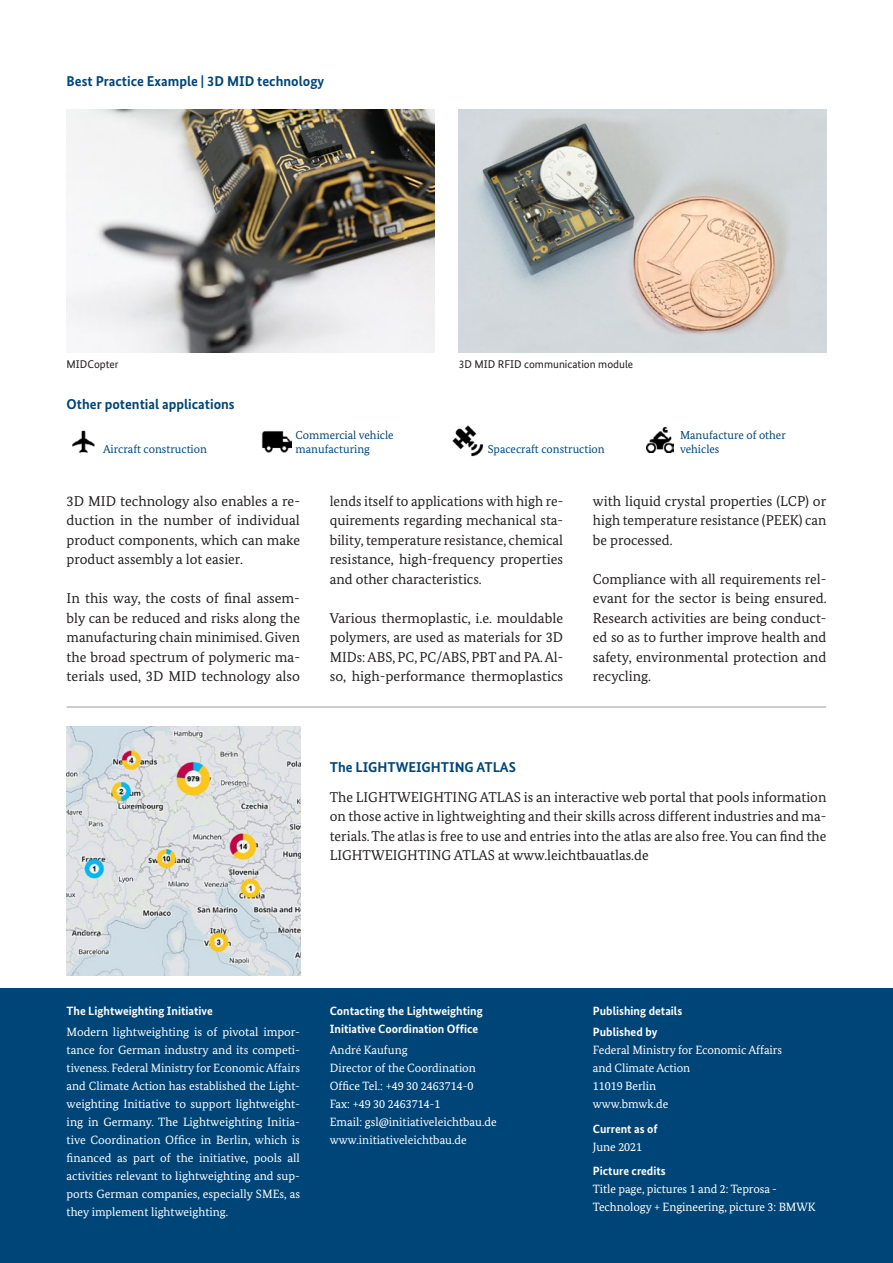
<style>
.page{position:relative;width:893px;height:1263px;background:#fff}
.page>*{position:absolute;margin:0;border:0;box-sizing:border-box;transform-origin:0 0}
.t1{font:14.25px/19.5px "Bundes Serif";color:#231f20;text-align:justify}
.t2{font:700 14.25px "Bundes Sans";color:#004578}
.t3{font:12px/18px "Bundes Serif";letter-spacing:-.005em;color:#fff}
.t4{font:700 12px/18px "Bundes Sans";color:#fff}
.t5{font:11.55px/14px "Bundes Serif";color:#004578}
.t6{font:11.25px "Bundes Sans";color:#231f20}
</style>
<div class="page">
<img style="left:72px;top:430px;width:23px;height:23px">
<img style="left:262px;top:431px;width:29px;height:22px">
<img style="left:452px;top:425px;width:32px;height:32px">
<img style="left:646px;top:428px;width:28px;height:26px">
<img style="left:67px;top:110px;width:367px;height:242px">
<hr style="left:67px;top:706px;width:759px;height:2px;background:#bcbdc0">
<img style="left:459px;top:110px;width:367px;height:242px">
<img style="left:67px;top:726px;width:233px;height:249px">
<div style="left:0;top:989px;width:893px;height:274px;background:#004578"></div>
<p class="t2" style="left:67px;top:73px;width:259px">Best Practice Example | 3D MID technology</p>
<p class="t6" style="left:67px;top:357px;width:54px">MIDCopter</p>
<p class="t6" style="left:459px;top:357px;width:176px">3D MID RFID communication module</p>
<p class="t2" style="left:67px;top:396px;width:170px">Other potential applications</p>
<p class="t5" style="left:103px;top:442px;width:105px">Aircraft construction</p>
<p class="t5" style="left:296px;top:428px;width:100px">Commercial vehicle manufacturing</p>
<p class="t5" style="left:488px;top:442px;width:118px">Spacecraft construction</p>
<p class="t5" style="left:680px;top:428px;width:107px">Manufacture of other vehicles</p>
<p class="t1" style="left:67px;top:491px;width:235px">3D MID technology also enables a re&shy;duction in the number of individual product components, which can make product assembly a lot easier.</p>
<p class="t1" style="left:67px;top:588px;width:235px">In this way, the costs of final assem&shy;bly can be reduced and risks along the manufacturing chain minimised. Given the broad spectrum of polymeric ma&shy;terials used, 3D MID technology also</p>
<p class="t1" style="left:330px;top:491px;width:235px">lends itself to applications with high re&shy;quirements regarding mechanical sta&shy;bility, temperature resistance, chemical resistance, high-frequency properties and other characteristics.</p>
<p class="t1" style="left:330px;top:608px;width:235px">Various thermoplastic, i.e. mouldable polymers, are used as materials for 3D MIDs: ABS, PC, PC/ABS, PBT and PA. Al&shy;so, high-performance thermoplastics</p>
<p class="t1" style="left:593px;top:491px;width:235px">with liquid crystal properties (LCP) or high temperature resistance (PEEK) can be processed.</p>
<p class="t1" style="left:593px;top:569px;width:235px">Compliance with all requirements rel&shy;evant for the sector is being ensured.<br>Research activities are being conduct&shy;ed so as to further improve health and safety, environmental protection and recycling.</p>
<p class="t2" style="left:330px;top:758px;width:188px">The LIGHTWEIGHTING ATLAS</p>
<p class="t1" style="left:330px;top:787px;width:498px">The LIGHTWEIGHTING ATLAS is an interactive web portal that pools information on those active in lightweighting and their skills across different industries and ma&shy;terials. The atlas is free to use and entries into the atlas are also free. You can find the LIGHTWEIGHTING ATLAS at www.leichtbauatlas.de</p>
<p class="t4" style="left:67px;top:1002px;width:148px">The Lightweighting Initiative</p>
<p class="t3" style="left:67px;top:1023px;width:235px;text-align:justify">Modern lightweighting is of pivotal impor&shy;tance for German industry and its competi&shy;tiveness. Federal Ministry for Economic Affairs and Climate Action has established the Light&shy;weighting Initiative to support lightweight&shy;ing in Germany. The Lightweighting Initia&shy;tive Coordination Office in Berlin, which is financed as part of the initiative, pools all activities relevant to lightweighting and sup&shy;ports German companies, especially SMEs, as they implement lightweighting.</p>
<p class="t4" style="left:330px;top:1002px;width:154px">Contacting the Lightweighting<br>Initiative Coordination Office</p>
<p class="t3" style="left:330px;top:1041px;width:168px">André Kaufung<br>Director of the Coordination<br>Office Tel.: +49 30 2463714-0<br>Fax: +49 30 2463714-1<br>Email: gsl@initiativeleichtbau.de www.initiativeleichtbau.de</p>
<p class="t4" style="left:593px;top:1001px;width:91px;line-height:21px">Publishing details<br>Published by</p>
<p class="t3" style="left:593px;top:1041px;width:191px">Federal Ministry for Economic Affairs and Climate Action<br>11019 Berlin<br>www.bmwk.de</p>
<p class="t4" style="left:593px;top:1119px;width:66px">Current as of</p>
<p class="t3" style="left:593px;top:1137px;width:51px">June 2021</p>
<p class="t4" style="left:593px;top:1162px;width:74px">Picture credits</p>
<p class="t3" style="left:593px;top:1180px;width:224px">Title page, pictures 1 and 2: Teprosa -<br>Technology + Engineering, picture 3: BMWK</p>
</div>
